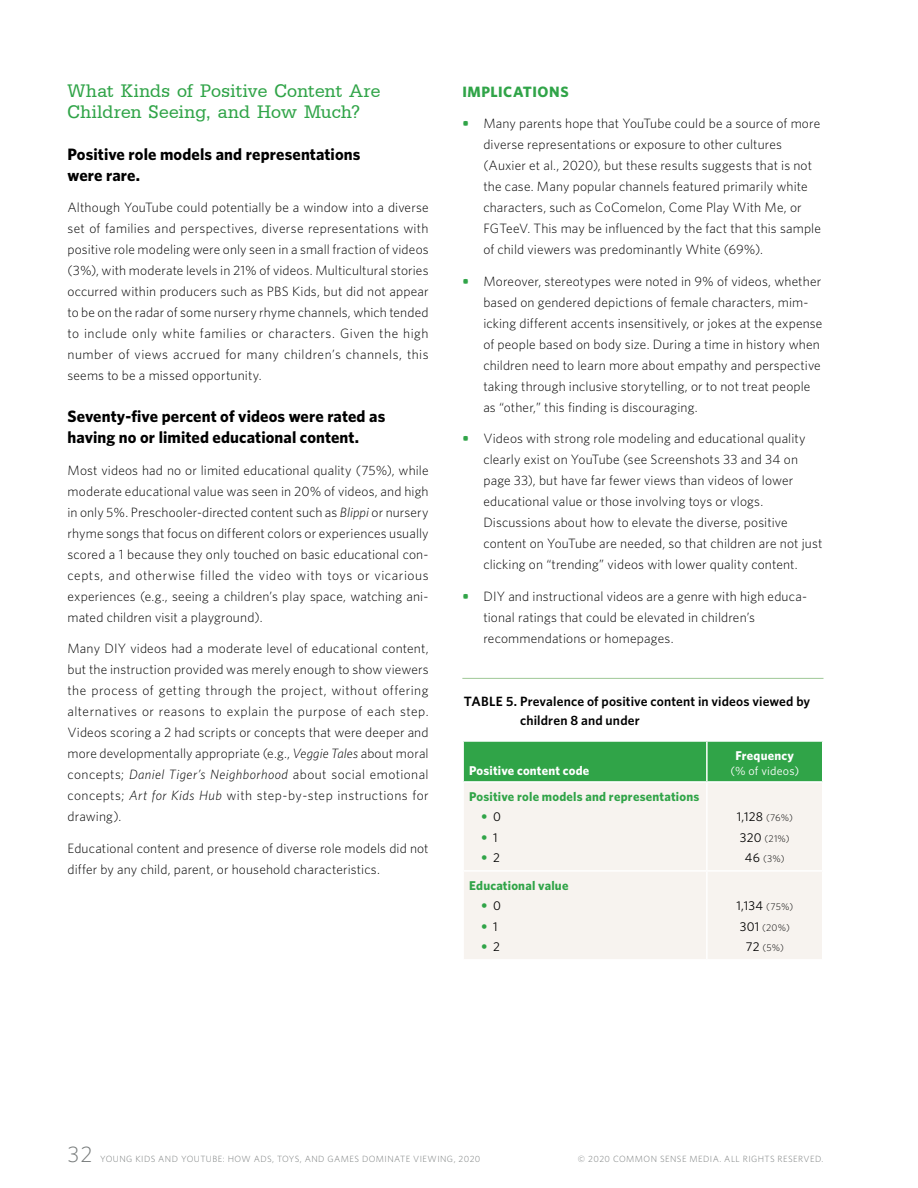
<style>
.page{position:relative;width:918px;height:1188px;background:#fff}
.page>*{position:absolute;margin:0;border:0;box-sizing:border-box;transform-origin:0 0}
.t1{font:300 22.5px "Whitney";color:#767a7a}
.t2{font:18.75px/21px "Egyptienne URW Nar";letter-spacing:.01em;color:#30a448}
.t3{font:700 16.5px/21px "Whitney";letter-spacing:.005em;color:#000}
.t4{font:700 15px "Whitney";letter-spacing:.035em;color:#30a448}
.t5{font:300 13.5px/21px "Whitney";letter-spacing:.01em;color:#000}
.t6{font:600 13.5px/19.5px "Whitney";letter-spacing:.01em;color:#000}
.t7{font:700 12.75px "Whitney";letter-spacing:.015em;color:#30a448}
.t8{font:700 12.75px "Whitney";letter-spacing:.015em;color:#fff}
.t9{font:12.75px/20.2px "Whitney";letter-spacing:.01em;color:#000}
.t10{font:12px "Whitney";letter-spacing:.015em;color:#fff}
.t11{font:300 9.75px/20.2px "Whitney";color:#000;text-align:center}
.t12{font:300 9px "Whitney";letter-spacing:.05em;color:#767a7a}
.s1{font-style:italic}
.s2{font-weight:700;color:#30a448}
.s3{font-weight:300;font-size:9.75px}
.s4{font-weight:400;font-size:12.75px}
</style>
<div class="page">
<hr style="left:462px;top:678px;width:362px;height:1px;background:#9fc897">
<div style="left:464px;top:742px;width:358px;height:39px;background:#30a448"></div>
<div style="left:464px;top:783px;width:358px;height:176px;background:#f7f3ef"></div>
<hr style="left:706px;top:742px;width:2px;height:39px;background:#fff">
<hr style="left:706px;top:783px;width:2px;height:87px;background:#fff">
<hr style="left:462px;top:870px;width:245px;height:2px;background:#fff">
<hr style="left:707px;top:870px;width:116px;height:2px;background:#fff">
<hr style="left:706px;top:872px;width:2px;height:87px;background:#fff">
<svg style="left:482px;top:814px;width:5px;height:5px"></svg>
<svg style="left:482px;top:835px;width:5px;height:4px"></svg>
<svg style="left:482px;top:855px;width:5px;height:5px"></svg>
<svg style="left:482px;top:903px;width:5px;height:5px"></svg>
<svg style="left:482px;top:924px;width:5px;height:4px"></svg>
<svg style="left:482px;top:944px;width:5px;height:5px"></svg>
<h2 class="t2" style="left:68px;top:80px;width:315px">What Kinds of Positive Content Are<br>Children Seeing, and How Much?</h2>
<p class="t3" style="left:67px;top:143px;width:294px">Positive role models and representations were rare.</p>
<p class="t5" style="left:68px;top:197px;width:363px;text-align:justify">Although YouTube could potentially be a window into a diverse set of families and perspectives, diverse representations with positive role modeling were only seen in a small fraction of videos (3%), with moderate levels in 21% of videos. Multicultural stories occurred within producers such as PBS Kids, but did not appear to be on the radar of some nursery rhyme channels, which tended to include only white families or characters. Given the high number of views accrued for many children’s channels, this seems to be a missed opportunity.</p>
<p class="t3" style="left:68px;top:405px;width:319px">Seventy-five percent of videos were rated as having no or limited educational content.</p>
<p class="t5" style="left:68px;top:459px;width:363px;text-align:justify">Most videos had no or limited educational quality (75%), while moderate educational value was seen in 20% of videos, and high in only 5%. Preschooler-directed content such as <span class="s1">Blippi</span> or nursery rhyme songs that focus on different colors or experiences usually scored a 1 because they only touched on basic educational con&shy;cepts, and otherwise filled the video with toys or vicarious experiences (e.g., seeing a children’s play space, watching ani&shy;mated children visit a playground).</p>
<p class="t5" style="left:68px;top:638px;width:363px;text-align:justify">Many DIY videos had a moderate level of educational content, but the instruction provided was merely enough to show viewers the process of getting through the project, without offering alternatives or reasons to explain the purpose of each step.<br>Videos scoring a 2 had scripts or concepts that were deeper and more developmentally appropriate (e.g., <span class="s1">Veggie Tales</span> about moral concepts; <span class="s1">Daniel Tiger’s Neighborhood</span> about social emotional concepts; <span class="s1">Art for Kids Hub</span> with step-by-step instructions for drawing).</p>
<p class="t5" style="left:68px;top:837px;width:363px">Educational content and presence of diverse role models did not differ by any child, parent, or household characteristics.</p>
<p class="t4" style="left:462px;top:82px;width:108px">IMPLICATIONS</p>
<p class="t5" style="left:483px;top:113px;width:339px;text-indent:-21px"><span class="s2">•</span> Many parents hope that YouTube could be a source of more diverse representations or exposure to other cultures (Auxier et al., 2020), but these results suggests that is not the case. Many popular channels featured primarily white characters, such as CoComelon, Come Play With Me, or FGTeeV. This may be influenced by the fact that this sample of child viewers was predominantly White (69%).</p>
<p class="t5" style="left:483px;top:270px;width:341px;text-indent:-21px"><span class="s2">•</span> Moreover, stereotypes were noted in 9% of videos, whether based on gendered depictions of female characters, mim&shy;icking different accents insensitively, or jokes at the expense of people based on body size. During a time in history when children need to learn more about empathy and perspective taking through inclusive storytelling, or to not treat people as “other,” this finding is discouraging.</p>
<p class="t5" style="left:483px;top:428px;width:341px;text-indent:-21px"><span class="s2">•</span> Videos with strong role modeling and educational quality clearly exist on YouTube (see Screenshots 33 and 34 on page 33), but have far fewer views than videos of lower educational value or those involving toys or vlogs.<br>Discussions about how to elevate the diverse, positive content on YouTube are needed, so that children are not just clicking on “trending” videos with lower quality content.</p>
<p class="t5" style="left:483px;top:585px;width:325px;text-indent:-21px"><span class="s2">•</span> DIY and instructional videos are a genre with high educa&shy;tional ratings that could be elevated in children’s recommendations or homepages.</p>
<p class="t6" style="left:520px;top:691px;width:292px;text-indent:-56px">TABLE 5. Prevalence of positive content in videos viewed by children 8 and under</p>
<p class="t8" style="left:469px;top:763px;width:122px">Positive content code</p>
<p class="t8" style="left:735px;top:748px;width:60px">Frequency</p>
<p class="t10" style="left:730px;top:764px;width:70px">(% of videos)</p>
<p class="t7" style="left:469px;top:789px;width:232px">Positive role models and representations</p>
<p class="t9" style="left:493px;top:807px;width:9px">0<br>1<br>2</p>
<p class="t9" style="left:737px;top:807px;width:58px">1,128 <span class="s3">(76%)</span></p>
<p class="t11" style="left:740px;top:828px;width:51px"><span class="s4">320</span> (21%)<br><span class="s4">46</span> (3%)</p>
<p class="t7" style="left:469px;top:878px;width:101px">Educational value</p>
<p class="t9" style="left:493px;top:896px;width:9px">0<br>1<br>2</p>
<p class="t9" style="left:736px;top:896px;width:58px">1,134 <span class="s3">(75%)</span></p>
<p class="t11" style="left:740px;top:917px;width:52px"><span class="s4">301</span> (20%)<br><span class="s4">72</span> (5%)</p>
<h1 class="t1" style="left:68px;top:1141px;width:27px">32</h1>
<p class="t12" style="left:100px;top:1153px;width:382px">YOUNG KIDS AND YOUTUBE: HOW ADS, TOYS, AND GAMES DOMINATE VIEWING, 2020</p>
<p class="t12" style="left:578px;top:1153px;width:247px">© 2020 COMMON SENSE MEDIA. ALL RIGHTS RESERVED.</p>
</div>
